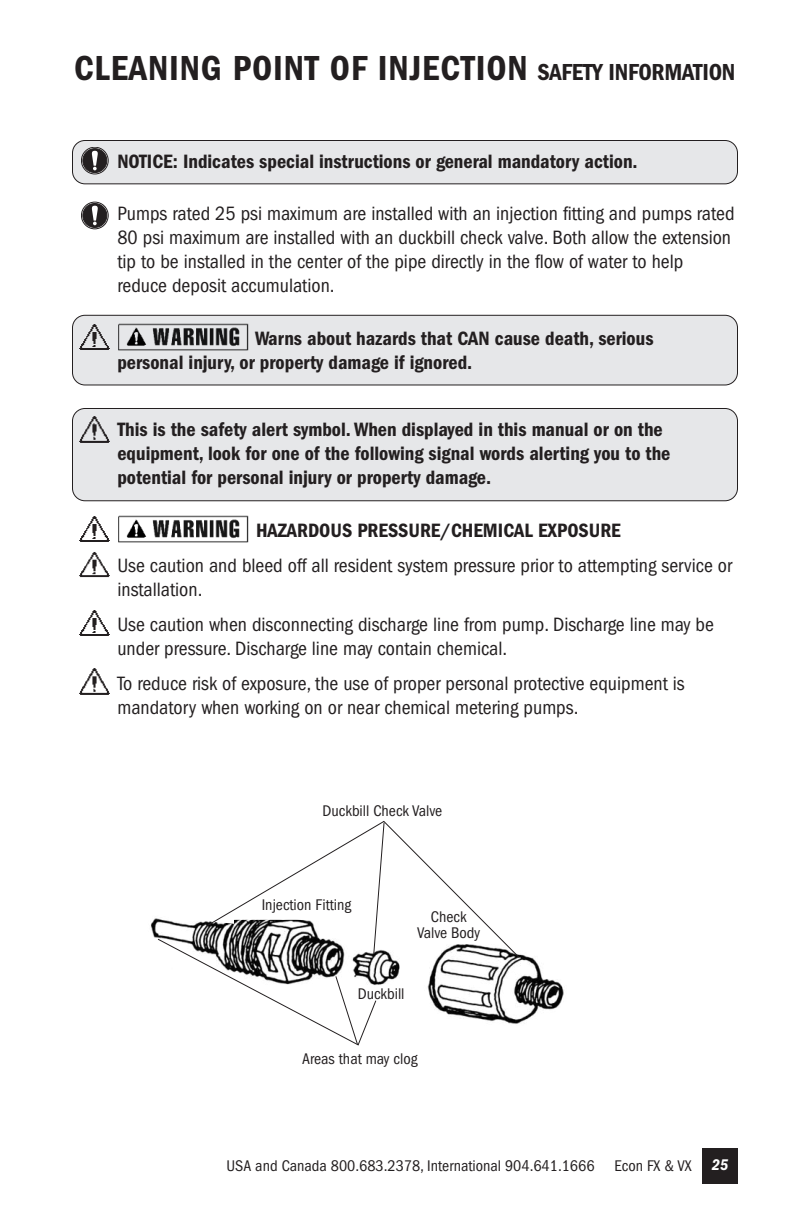
<style>
.page{position:relative;width:792px;height:1224px;background:#fff}
.page>*{position:absolute;margin:0;border:0;box-sizing:border-box;transform-origin:0 0}
.t1{font:600 condensed 36px "Franklin Gothic";letter-spacing:.025em;color:#231f20}
.t2{font:condensed 20px/24px "Franklin Gothic";color:#231f20}
.t3{font:600 condensed 20px/24px "Franklin Gothic";color:#231f20}
.t4{font:condensed 16px/16px "Franklin Gothic";color:#231f20;text-align:center}
.t5{font:italic 600 condensed 16px "Franklin Gothic";color:#fff}
.s1{font-size:24px}
</style>
<div class="page">
<div style="left:702px;top:1148px;width:36px;height:36px;background:#231f20"></div>
<div style="left:73px;top:315px;width:665px;height:70px;background:#e6e7e9;border-radius:13px"></div>
<div style="left:72px;top:315px;width:666px;height:70px;border:2px solid #231f20;border-radius:13px"></div>
<img style="left:79px;top:324px;width:31px;height:26px">
<svg style="left:81px;top:202px;width:27px;height:27px"></svg>
<div style="left:81px;top:202px;width:27px;height:27px;border:1px solid #231f20;border-radius:50%"></div>
<div style="left:83px;top:204px;width:24px;height:23px;background:#231f20;border-radius:50%"></div>
<div style="left:83px;top:203px;width:24px;height:25px;border:1px solid #231f20;border-radius:50%"></div>
<svg style="left:92px;top:206px;width:6px;height:19px"></svg>
<div style="left:73px;top:140px;width:665px;height:44px;background:#e6e7e9;border-radius:13px"></div>
<div style="left:72px;top:140px;width:666px;height:44px;border:2px solid #231f20;border-radius:13px"></div>
<svg style="left:81px;top:147px;width:27px;height:27px"></svg>
<div style="left:81px;top:147px;width:27px;height:27px;border:1px solid #231f20;border-radius:50%"></div>
<div style="left:83px;top:149px;width:24px;height:24px;background:#231f20;border-radius:50%"></div>
<div style="left:83px;top:148px;width:24px;height:25px;border:1px solid #231f20;border-radius:50%"></div>
<svg style="left:92px;top:151px;width:6px;height:19px"></svg>
<div style="left:73px;top:408px;width:665px;height:93px;background:#e6e7e9;border-radius:13px"></div>
<div style="left:72px;top:408px;width:666px;height:93px;border:2px solid #231f20;border-radius:13px"></div>
<img style="left:118px;top:323px;width:131px;height:27px">
<img style="left:79px;top:416px;width:31px;height:27px">
<img style="left:79px;top:516px;width:31px;height:26px">
<img style="left:118px;top:515px;width:131px;height:27px">
<img style="left:79px;top:552px;width:31px;height:26px">
<img style="left:79px;top:610px;width:31px;height:26px">
<img style="left:79px;top:668px;width:31px;height:27px">
<img style="left:151px;top:918px;width:413px;height:106px">
<svg style="left:382px;top:821px;width:138px;height:137px"></svg>
<svg style="left:157px;top:822px;width:228px;height:224px"></svg>
<h1 class="t1" style="left:74px;top:48px;width:663px">CLEANING POINT OF INJECTION <span class="s1">SAFETY INFORMATION</span></h1>
<p class="t3" style="left:117px;top:149px;width:522px">NOTICE: Indicates special instructions or general mandatory action.</p>
<p class="t2" style="left:117px;top:202px;width:619px">Pumps rated 25 psi maximum are installed with an injection fitting and pumps rated 80 psi maximum are installed with an duckbill check valve. Both allow the extension tip to be installed in the center of the pipe directly in the flow of water to help reduce deposit accumulation.</p>
<p class="t3" style="left:117px;top:326px;width:538px;text-indent:138px">Warns about hazards that CAN cause death, serious personal injury, or property damage if ignored.</p>
<p class="t3" style="left:117px;top:417px;width:555px">This is the safety alert symbol. When displayed in this manual or on the equipment, look for one of the following signal words alerting you to the potential for personal injury or property damage.</p>
<p class="t3" style="left:256px;top:518px;width:366px">HAZARDOUS PRESSURE/CHEMICAL EXPOSURE</p>
<p class="t2" style="left:117px;top:553px;width:616px">Use caution and bleed off all resident system pressure prior to attempting service or installation.</p>
<p class="t2" style="left:117px;top:612px;width:598px">Use caution when disconnecting discharge line from pump. Discharge line may be under pressure. Discharge line may contain chemical.</p>
<p class="t2" style="left:117px;top:671px;width:569px">To reduce risk of exposure, the use of proper personal protective equipment is mandatory when working on or near chemical metering pumps.</p>
<p class="t4" style="left:323px;top:803px;width:121px">Duckbill Check Valve</p>
<p class="t4" style="left:262px;top:896px;width:91px">Injection Fitting</p>
<p class="t4" style="left:417px;top:909px;width:65px">Check<br>Valve Body</p>
<p class="t4" style="left:358px;top:986px;width:48px">Duckbill</p>
<p class="t4" style="left:302px;top:1051px;width:117px">Areas that may clog</p>
<p class="t4" style="left:227px;top:1157px;width:369px">USA and Canada 800.683.2378, International 904.641.1666</p>
<p class="t4" style="left:615px;top:1157px;width:79px">Econ FX &amp; VX</p>
<p class="t5" style="left:712px;top:1155px;width:18px">25</p>
</div>
